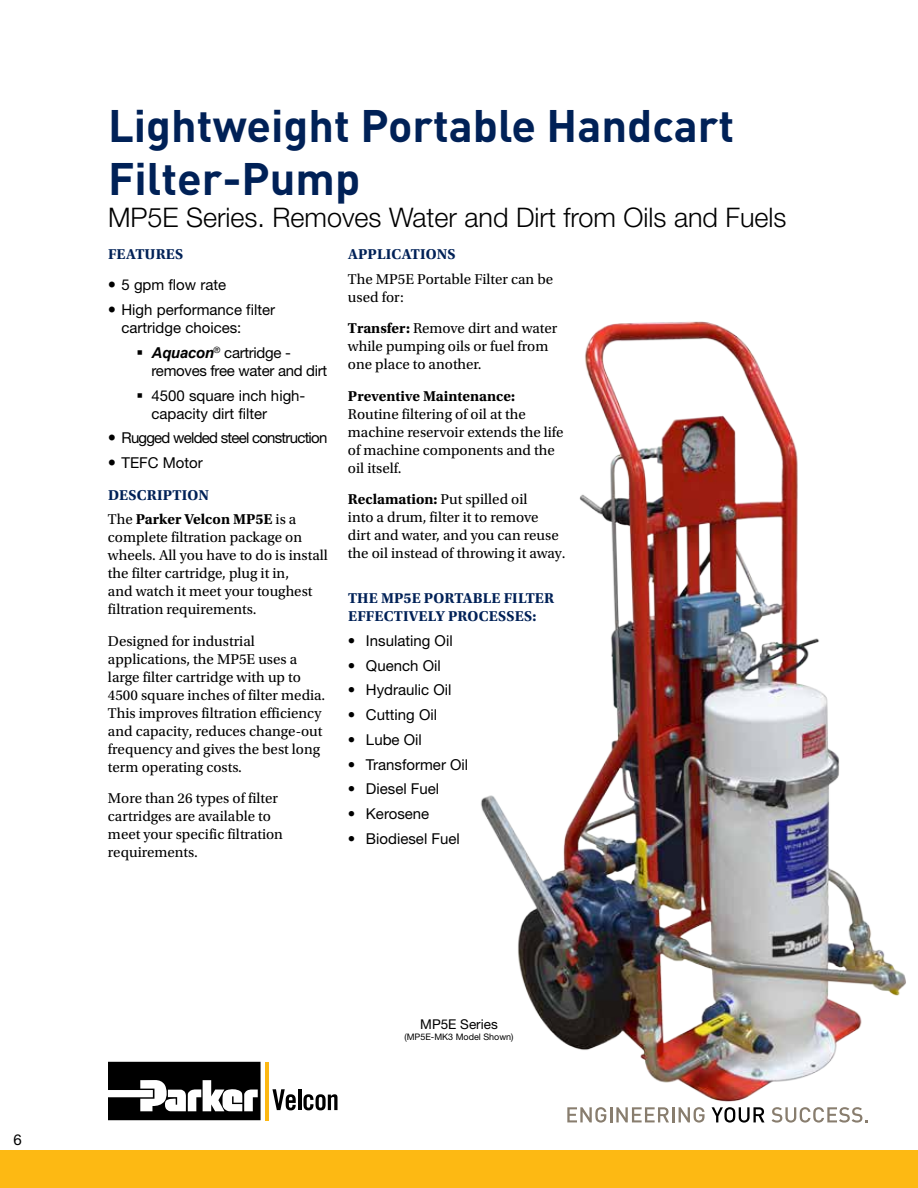
<style>
.page{position:relative;width:918px;height:1188px;background:#fff}
.page>*{position:absolute;margin:0;border:0;box-sizing:border-box;transform-origin:0 0}
.t1{font:700 45px/52.5px "DINOT";color:#002157}
.t2{font:300 27px "Helvetica Neue LT Std";color:#000}
.t3{font:15px/18px "Utopia Std";color:#000}
.t4{font:15px/24.8px "Helvetica Neue LT Std";color:#000}
.t5{font:700 15px/18px "Utopia Std";letter-spacing:.01em;color:#002157}
.t6{font:15px/24.8px "Helvetica Neue LT Std";letter-spacing:-.05em;color:#000}
.t7{font:700 15px/24.8px "Utopia Std";color:#000}
.t8{font:15px/24.8px "Helvetica Neue LT Std";letter-spacing:-.02em;color:#000}
.t9{font:13.5px "Helvetica Neue LT Std";color:#000}
.t10{font:9px "Helvetica Neue LT Std";color:#000}
.s1{font-family:"Arial";font-weight:700;font-style:italic}
.s2{color:#002157}
.s3{font-weight:400}
.s4{font-weight:700}
</style>
<div class="page">
<div style="left:0;top:1150px;width:918px;height:38px;background:#fdb913"></div>
<svg style="left:272px;top:1089px;width:24px;height:21px"></svg>
<hr style="left:298px;top:1089px;width:3px;height:21px;background:#000">
<svg style="left:303px;top:1094px;width:35px;height:16px"></svg>
<svg style="left:108px;top:1062px;width:153px;height:58px"></svg>
<hr style="left:265px;top:1062px;width:4px;height:58px;background:#fdb813">
<svg style="left:567px;top:1113px;width:138px;height:10px"></svg>
<svg style="left:714px;top:1113px;width:51px;height:10px"></svg>
<svg style="left:772px;top:1113px;width:96px;height:10px"></svg>
<img style="left:481px;top:321px;width:425px;height:792px">
<p class="t4" style="left:14px;top:1127px;width:10px">6</p>
<h1 class="t1" style="left:108px;top:98px;width:628px">Lightweight Portable Handcart<br>Filter-Pump</h1>
<h2 class="t2" style="left:108px;top:201px;width:680px">MP5E Series. Removes Water and Dirt from Oils and Fuels</h2>
<p class="t5" style="left:108px;top:245px;width:77px">Features</p>
<p class="t4" style="left:121px;top:272px;width:155px">5 gpm flow rate<br>High performance filter</p>
<p class="t4" style="left:151px;top:315px;width:141px;text-indent:-30px">cartridge choices:<br><span class="s1">Aquacon</span><sup>®</sup> cartridge -</p>
<p class="t8" style="left:151px;top:358px;width:177px">removes free water and dirt<br>4500 square inch high-</p>
<p class="t6" style="left:121px;top:401px;width:207px;text-indent:30px">capacity dirt filter<br>Rugged welded steel construction<br>TEFC Motor</p>
<p class="t7" style="left:108px;top:482px;width:190px"><span class="s2">DESCRIPTION<br></span><span class="s3">The</span> Parker Velcon MP5E <span class="s3">is a</span></p>
<p class="t3" style="left:108px;top:529px;width:221px">complete filtration package on wheels. All you have to do is install the filter cartridge, plug it in,<br>and watch it meet your toughest filtration requirements.</p>
<p class="t3" style="left:108px;top:632px;width:219px">Designed for industrial applications, the MP5E uses a large filter cartridge with up to<br>4500 square inches of filter media.<br>This improves filtration efficiency and capacity, reduces change-out frequency and gives the best long term operating costs.</p>
<p class="t3" style="left:108px;top:790px;width:177px">More than 26 types of filter cartridges are available to meet your specific filtration requirements.</p>
<p class="t5" style="left:348px;top:245px;width:20px">APPLIC</p>
<p class="t5" style="left:402px;top:245px;width:19px">ATIONS</p>
<p class="t3" style="left:348px;top:270px;width:207px">The MP5E Portable Filter can be used for:</p>
<p class="t3" style="left:348px;top:319px;width:211px"><span class="s4">Transfer:</span> Remove dirt and water while pumping oils or fuel from one place to another.</p>
<p class="t7" style="left:348px;top:383px;width:169px">Preventive Maintenance:</p>
<p class="t3" style="left:348px;top:405px;width:217px">Routine filtering of oil at the machine reservoir extends the life of machine components and the oil itself.</p>
<p class="t3" style="left:348px;top:490px;width:219px"><span class="s4">Reclamation:</span> Put spilled oil<br>into a drum, filter it to remove<br>dirt and water, and you can reuse the oil instead of throwing it away.</p>
<p class="t5" style="left:348px;top:589px;width:208px">The MP5E Portable Filter effectively processes:</p>
<p class="t4" style="left:348px;top:628px;width:106px">• Insulating Oil</p>
<p class="t4" style="left:348px;top:653px;width:94px">• Quench Oil</p>
<p class="t4" style="left:348px;top:677px;width:105px">• Hydraulic Oil</p>
<p class="t4" style="left:348px;top:702px;width:91px">• Cutting Oil</p>
<p class="t4" style="left:348px;top:727px;width:75px">• Lube Oil</p>
<p class="t4" style="left:348px;top:752px;width:122px">• Transformer Oil</p>
<p class="t4" style="left:348px;top:776px;width:93px">• Diesel Fuel</p>
<p class="t4" style="left:348px;top:801px;width:83px">• Kerosene</p>
<p class="t4" style="left:348px;top:826px;width:113px">• Biodiesel Fuel</p>
<p class="t9" style="left:420px;top:1016px;width:79px">MP5E Series</p>
<p class="t10" style="left:404px;top:1031px;width:111px">(MP5E-MK3 Model Shown)</p>
</div>
